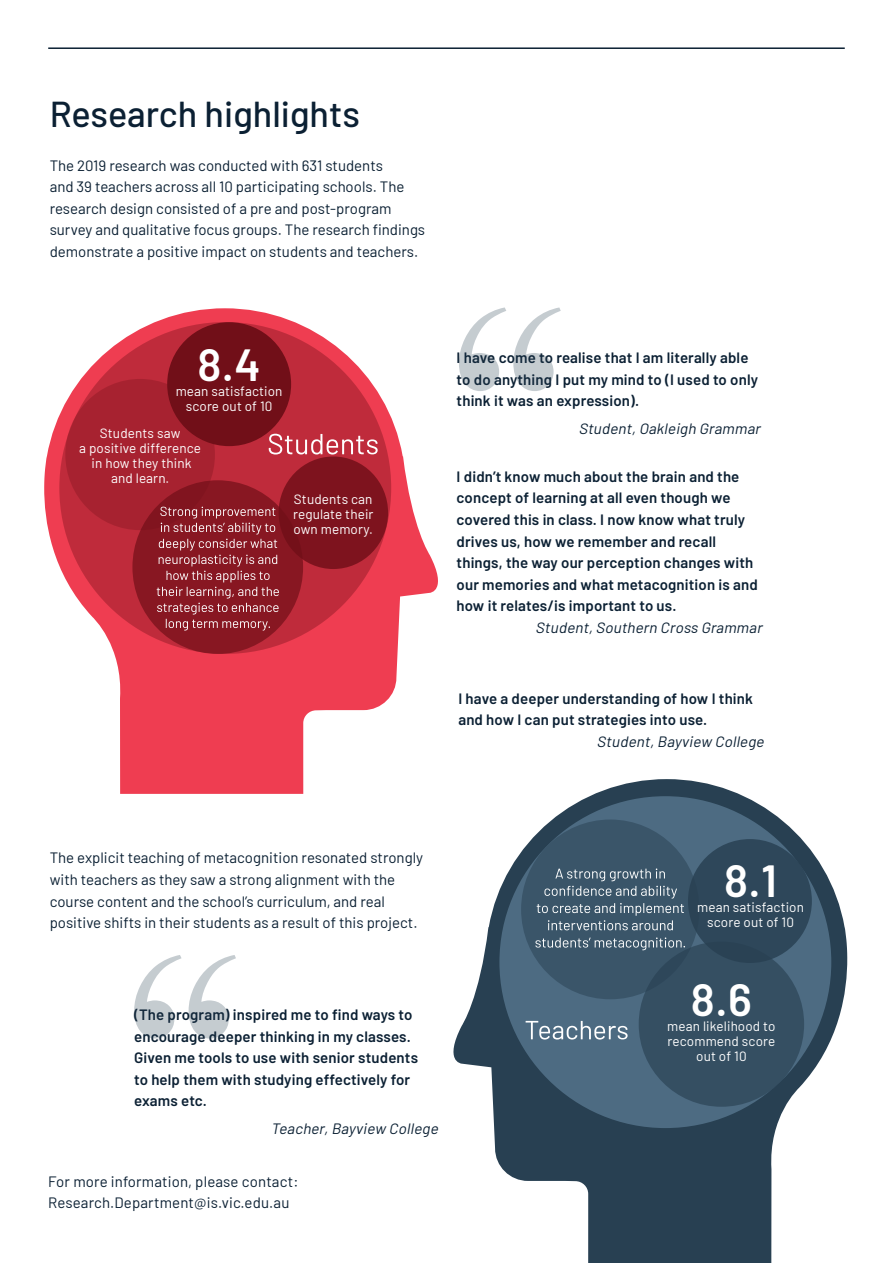
<style>
.page{position:relative;width:893px;height:1263px;background:#fff}
.page>*{position:absolute;margin:0;border:0;box-sizing:border-box;transform-origin:0 0}
.t1{font:600 45px "Barlow";color:#fff}
.t2{font:500 36px "Barlow";color:#0b2033}
.t3{font:600 15px/21.6px "Barlow";letter-spacing:.01em;color:#0b2033}
.t4{font:15px/21.6px "Barlow";color:#0b2033}
.t5{font:italic 15px "Barlow";color:#0b2033}
.t6{font:13.5px/15px "Barlow";letter-spacing:.01em;color:#fff;text-align:center}
</style>
<div class="page">
<svg style="left:453px;top:779px;width:394px;height:484px"></svg>
<hr style="left:48px;top:47px;width:797px;height:2px;background:#0b2033">
<div style="left:499px;top:796px;width:332px;height:332px;background:#4d6b82;border-radius:50%"></div>
<div style="left:521px;top:819px;width:178px;height:180px;background:#3a5569;border-radius:50%"></div>
<svg style="left:535px;top:937px;width:150px;height:13px"></svg>
<svg style="left:537px;top:868px;width:147px;height:62px"></svg>
<div style="left:639px;top:941px;width:165px;height:166px;background:#354f62;border-radius:50%"></div>
<svg style="left:526px;top:1021px;width:102px;height:18px"></svg>
<div style="left:688px;top:839px;width:124px;height:124px;background:#2e475a;border-radius:50%"></div>
<svg style="left:44px;top:308px;width:394px;height:486px"></svg>
<div style="left:59px;top:322px;width:332px;height:332px;background:#bf2b3b;border-radius:50%"></div>
<svg style="left:269px;top:434px;width:109px;height:20px"></svg>
<div style="left:279px;top:456px;width:109px;height:113px;background:#7e131e;border-radius:50%"></div>
<svg style="left:132px;top:480px;width:171px;height:174px;background:#871621"></svg>
<div style="left:65px;top:379px;width:150px;height:151px;background:#a72230;border-radius:50%"></div>
<div style="left:167px;top:322px;width:124px;height:124px;background:#710f18;border-radius:50%"></div>
<svg style="left:134px;top:955px;width:102px;height:83px"></svg>
<svg style="left:459px;top:307px;width:102px;height:84px"></svg>
<svg style="left:157px;top:507px;width:122px;height:123px;background:#97363f"></svg>
<h2 class="t2" style="left:50px;top:88px;width:312px">Research highlights</h2>
<p class="t4" style="left:50px;top:153px;width:377px">The 2019 research was conducted with 631 students<br>and 39 teachers across all 10 participating schools. The research design consisted of a pre and post-program survey and qualitative focus groups. The research findings demonstrate a positive impact on students and teachers.</p>
<h1 class="t1" style="left:197px;top:332px;width:65px">8.4</h1>
<p class="t6" style="left:176px;top:383px;width:108px">mean satisfaction score out of 10</p>
<p class="t6" style="left:79px;top:424px;width:123px">Students saw<br>a positive difference in how they think and learn.</p>
<p class="t6" style="left:293px;top:490px;width:82px;text-align:justify">Students can regulate their own memory.</p>
<p class="t3" style="left:457px;top:345px;width:303px">I have come to realise that I am literally able to do anything I put my mind to (I used to only think it was an expression).</p>
<p class="t5" style="left:579px;top:417px;width:186px">Student,Oakleigh Grammar</p>
<p class="t3" style="left:457px;top:464px;width:303px">I didn’t know much about the brain and the concept of learning at all even though we covered this in class. I now know what truly drives us, how we remember and recall things, the way our perception changes with our memories and what metacognition is and how it relates/is important to us.</p>
<p class="t5" style="left:536px;top:617px;width:231px">Student,Southern Cross Grammar</p>
<p class="t3" style="left:458px;top:686px;width:296px">I have a deeper understanding of how I think and how I can put strategies into use.</p>
<p class="t5" style="left:597px;top:730px;width:172px">Student,Bayview College</p>
<p class="t4" style="left:50px;top:846px;width:375px">The explicit teaching of metacognition resonated strongly with teachers as they saw a strong alignment with the course content and the school’s curriculum, and real positive shifts in their students as a result of this project.</p>
<p class="t3" style="left:134px;top:1002px;width:285px">(The program) inspired me to find ways to encourage deeper thinking in my classes.<br>Given me tools to use with senior students to help them with studying effectively for exams etc.</p>
<p class="t5" style="left:271px;top:1118px;width:172px">Teacher,Bayview College</p>
<p class="t4" style="left:48px;top:1169px;width:252px">For more information, please contact:<br>Research.Department@is.vic.edu.au</p>
<h1 class="t1" style="left:724px;top:848px;width:55px">8.1</h1>
<p class="t6" style="left:697px;top:899px;width:108px">mean satisfaction score out of 10</p>
<h1 class="t1" style="left:691px;top:967px;width:62px">8.6</h1>
<p class="t6" style="left:667px;top:1017px;width:110px">mean likelihood to recommend score out of 10</p>
</div>
